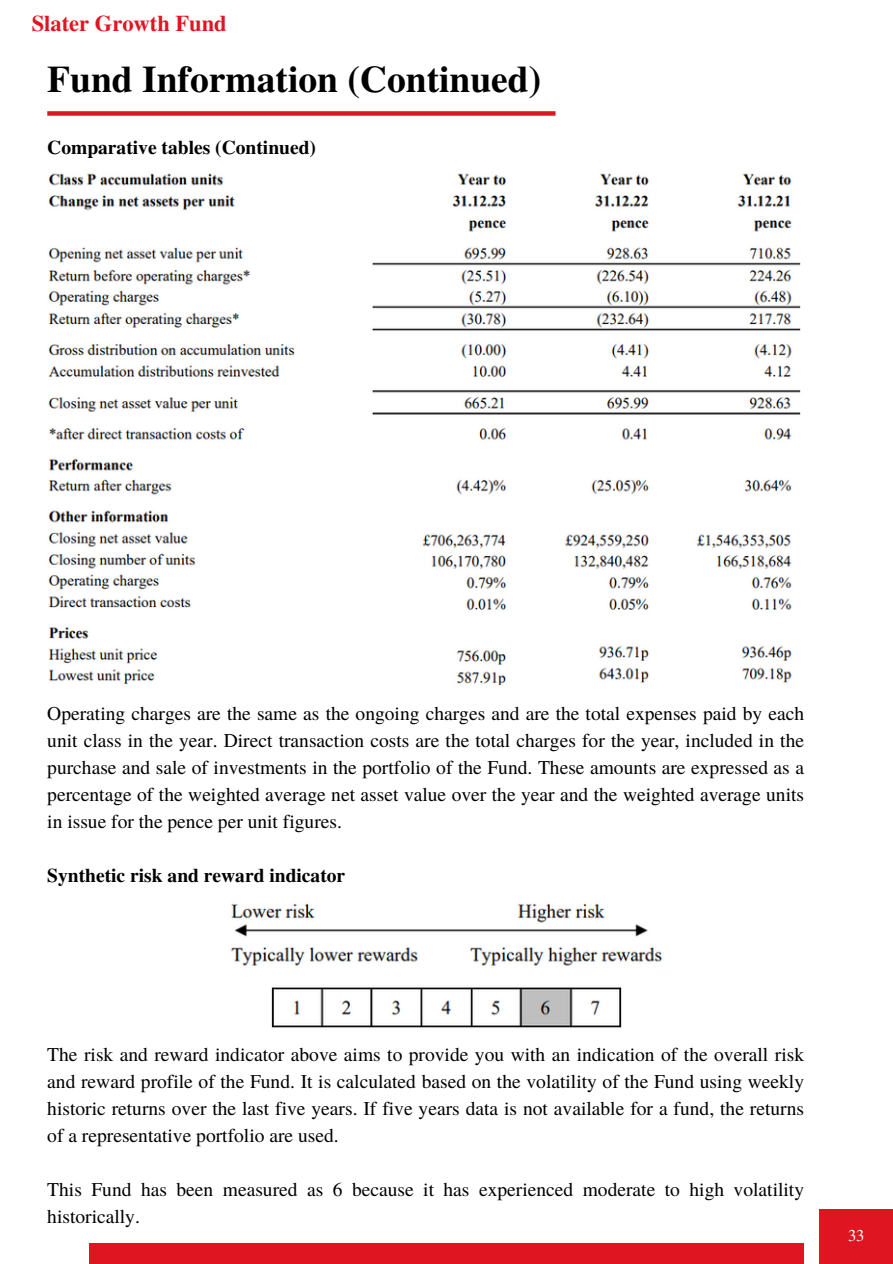
<style>
.page{position:relative;width:893px;height:1264px;background:#fff}
.page>*{position:absolute;margin:0;border:0;box-sizing:border-box;transform-origin:0 0}
.t1{font:700 37.5px "Te X Gyre Termes";color:#000}
.t2{font:700 22.5px "Te X Gyre Termes";color:#e01522}
.t3{font:19.5px/27px "Te X Gyre Termes";color:#000;text-align:justify}
.t4{font:700 19.5px "Te X Gyre Termes";color:#000}
.t5{font:16.5px "Te X Gyre Termes";color:#fff}
</style>
<div class="page">
<div style="left:47px;top:111px;width:508px;height:5px;background:#e01522"></div>
<div style="left:89px;top:1243px;width:715px;height:20px;background:#e01522"></div>
<div style="left:819px;top:1209px;width:73px;height:54px;background:#e01522"></div>
<img style="left:48px;top:173px;width:753px;height:511px">
<img style="left:231px;top:903px;width:432px;height:125px">
<p class="t2" style="left:32px;top:6px;width:197px">Slater Growth Fund</p>
<h1 class="t1" style="left:47px;top:50px;width:495px">Fund Information (Continued)</h1>
<p class="t4" style="left:47px;top:132px;width:270px">Comparative tables (Continued)</p>
<p class="t3" style="left:47px;top:698px;width:758px">Operating charges are the same as the ongoing charges and are the total expenses paid by each unit class in the year. Direct transaction costs are the total charges for the year, included in the purchase and sale of investments in the portfolio of the Fund. These amounts are expressed as a percentage of the weighted average net asset value over the year and the weighted average units in issue for the pence per unit figures.</p>
<p class="t4" style="left:47px;top:860px;width:299px">Synthetic risk and reward indicator</p>
<p class="t3" style="left:47px;top:1040px;width:758px">The risk and reward indicator above aims to provide you with an indication of the overall risk and reward profile of the Fund. It is calculated based on the volatility of the Fund using weekly historic returns over the last five years. If five years data is not available for a fund, the returns of a representative portfolio are used.</p>
<p class="t3" style="left:47px;top:1175px;width:758px">This Fund has been measured as 6 because it has experienced moderate to high volatility historically.</p>
<p class="t5" style="left:847px;top:1223px;width:18px">33</p>
</div>
